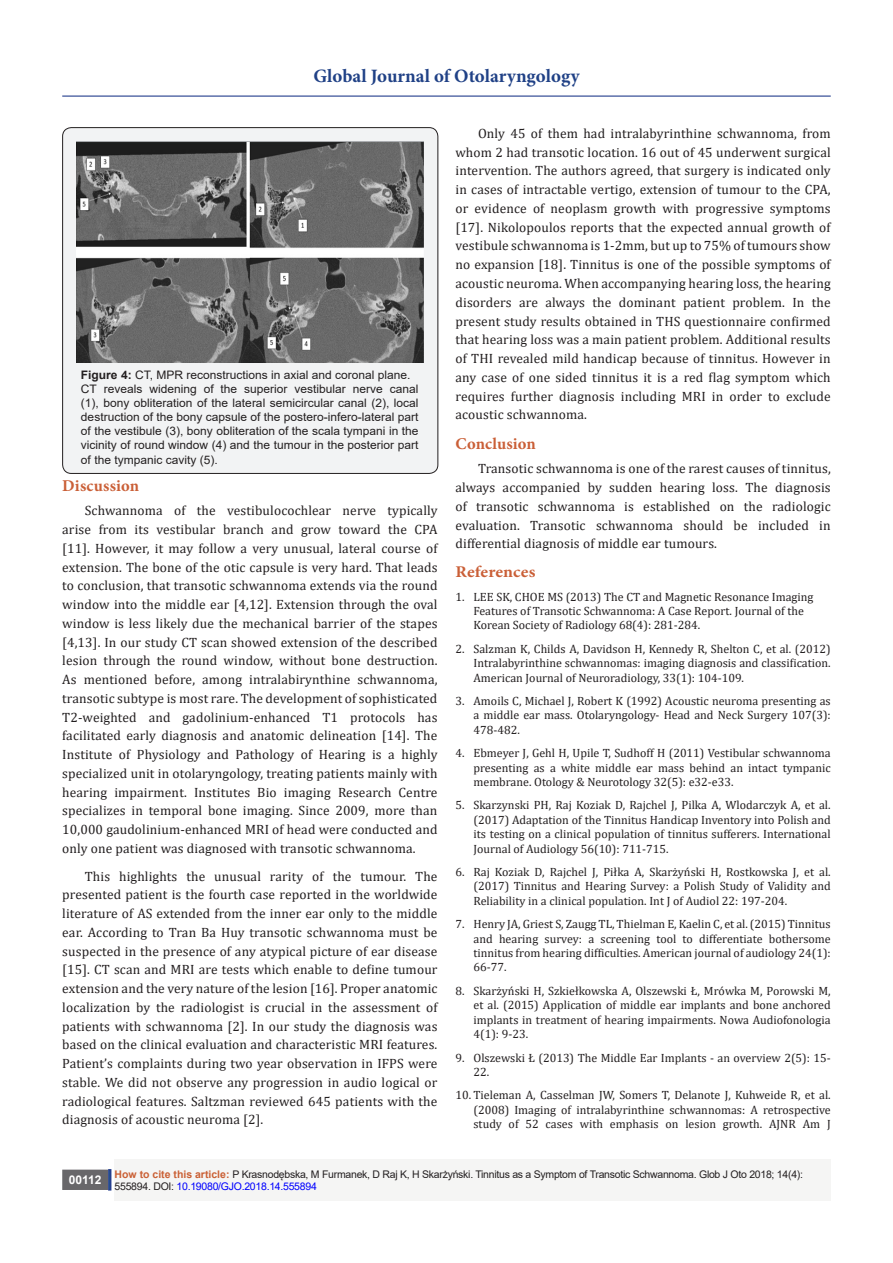
<style>
.page{position:relative;width:893px;height:1263px;background:#fff}
.page>*{position:absolute;margin:0;border:0;box-sizing:border-box;transform-origin:0 0}
.t1{font:700 18.9px "Minion Pro";color:#204186}
.No_Spacing{font:700 16.5px "Minion Pro";letter-spacing:.01em;color:#ca5f37}
.No_Spacing-2{font:700 16.35px "Minion Pro";letter-spacing:.005em;color:#ca5f37;scale:1.07 1}
.No_Spacing-3{font:13.5px/18.8px "Cambria";letter-spacing:.01em;color:#231f20;text-align:justify}
.t2{font:12px/14.4px "Cambria";color:#231f20;text-align:justify}
.t3{font:700 12px "Arial";color:#fff}
.t4{font:11.7px/14.1px "Arial";color:#231f20}
.t5{font:10.5px/12.6px "Arial";letter-spacing:-.025em;color:#231f20}
.s1{font-weight:700}
.s2{font-weight:700;color:#ca6035}
.s3{color:#00f}
</style>
<div class="page">
<div style="left:63px;top:1170px;width:44px;height:19px;background:#68676a"></div>
<div style="left:62px;top:1169px;width:46px;height:21px;border:2px solid #68676a"></div>
<div style="left:108px;top:1169px;width:3px;height:21px;background:#1c6d90;border:2px solid #253f8e"></div>
<hr style="left:62px;top:96px;width:769px;height:1px;background:#253f8e">
<div style="left:115px;top:1160px;width:716px;height:41px;background:#f5f5f4"></div>
<div style="left:63px;top:128px;width:375px;height:345px;background:#f2f3f4;border-radius:9px"></div>
<div style="left:62px;top:127px;width:376px;height:347px;border:1px solid #231f20;border-radius:9px"></div>
<img style="left:77px;top:141px;width:347px;height:221px">
<h1 class="t1" style="left:313px;top:63px;width:268px">Global Journal of Otolaryngology</h1>
<p class="t4" style="left:81px;top:368px;width:339px"><span class="s1">Figure 4:</span> CT, MPR reconstructions in axial and coronal plane.<br>CT reveals widening of the superior vestibular nerve canal (1), bony obliteration of the lateral semicircular canal (2), local destruction of the bony capsule of the postero-infero-lateral part of the vestibule (3), bony obliteration of the scala tympani in the vicinity of round window (4) and the tumour in the posterior part of the tympanic cavity (5).</p>
<p class="No_Spacing" style="left:62px;top:474px;width:78px">Discussion</p>
<p class="No_Spacing-3" style="left:62px;top:501px;width:377px;text-indent:22px">Schwannoma of the vestibulocochlear nerve typically arise from its vestibular branch and grow toward the CPA [11]. However, it may follow a very unusual, lateral course of extension. The bone of the otic capsule is very hard. That leads to conclusion, that transotic schwannoma extends via the round window into the middle ear [4,12]. Extension through the oval window is less likely due the mechanical barrier of the stapes [4,13]. In our study CT scan showed extension of the described lesion through the round window, without bone destruction.<br>As mentioned before, among intralabirynthine schwannoma, transotic subtype is most rare. The development of sophisticated T2-weighted and gadolinium-enhanced T1 protocols has facilitated early diagnosis and anatomic delineation [14]. The Institute of Physiology and Pathology of Hearing is a highly specialized unit in otolaryngology, treating patients mainly with hearing impairment. Institutes Bio imaging Research Centre specializes in temporal bone imaging. Since 2009, more than 10,000 gaudolinium-enhanced MRI of head were conducted and only one patient was diagnosed with transotic schwannoma.</p>
<p class="No_Spacing-3" style="left:62px;top:866px;width:377px;text-indent:22px">This highlights the unusual rarity of the tumour. The presented patient is the fourth case reported in the worldwide literature of AS extended from the inner ear only to the middle ear. According to Tran Ba Huy transotic schwannoma must be suspected in the presence of any atypical picture of ear disease [15]. CT scan and MRI are tests which enable to define tumour extension and the very nature of the lesion [16]. Proper anatomic localization by the radiologist is crucial in the assessment of patients with schwannoma [2]. In our study the diagnosis was based on the clinical evaluation and characteristic MRI features.<br>Patient’s complaints during two year observation in IFPS were stable. We did not observe any progression in audio logical or radiological features. Saltzman reviewed 645 patients with the diagnosis of acoustic neuroma [2].</p>
<p class="No_Spacing-3" style="left:455px;top:124px;width:377px;text-indent:22px">Only 45 of them had intralabyrinthine schwannoma, from whom 2 had transotic location. 16 out of 45 underwent surgical intervention. The authors agreed, that surgery is indicated only in cases of intractable vertigo, extension of tumour to the CPA, or evidence of neoplasm growth with progressive symptoms [17]. Nikolopoulos reports that the expected annual growth of vestibule schwannoma is 1-2mm, but up to 75% of tumours show no expansion [18]. Tinnitus is one of the possible symptoms of acoustic neuroma. When accompanying hearing loss, the hearing disorders are always the dominant patient problem. In the present study results obtained in THS questionnaire confirmed that hearing loss was a main patient problem. Additional results of THI revealed mild handicap because of tinnitus. However in any case of one sided tinnitus it is a red flag symptom which requires further diagnosis including MRI in order to exclude acoustic schwannoma.</p>
<p class="No_Spacing" style="left:455px;top:432px;width:82px">Conclusion</p>
<p class="No_Spacing-3" style="left:455px;top:459px;width:377px;text-indent:22px">Transotic schwannoma is one of the rarest causes of tinnitus, always accompanied by sudden hearing loss. The diagnosis of transotic schwannoma is established on the radiologic evaluation. Transotic schwannoma should be included in differential diagnosis of middle ear tumours.</p>
<p class="No_Spacing-2" style="left:455px;top:560px;width:76px">References</p>
<p class="t2" style="left:473px;top:589px;width:341px;text-align:left;text-indent:-18px">1. LEE SK, CHOE MS (2013) The CT and Magnetic Resonance Imaging<br>Features of Transotic Schwannoma: A Case Report. Journal of the<br>Korean Society of Radiology 68(4): 281-284.</p>
<p class="t2" style="left:473px;top:641px;width:359px;text-indent:-18px">2. Salzman K, Childs A, Davidson H, Kennedy R, Shelton C, et al. (2012)<br>Intralabyrinthine schwannomas: imaging diagnosis and classification.<br>American Journal of Neuroradiology, 33(1): 104-109.</p>
<p class="t2" style="left:473px;top:694px;width:359px;text-indent:-18px">3. Amoils C, Michael J, Robert K (1992) Acoustic neuroma presenting as a middle ear mass. Otolaryngology- Head and Neck Surgery 107(3):<br>478-482.</p>
<p class="t2" style="left:473px;top:746px;width:359px;text-indent:-18px">4. Ebmeyer J, Gehl H, Upile T, Sudhoff H (2011) Vestibular schwannoma presenting as a white middle ear mass behind an intact tympanic membrane. Otology &amp; Neurotology 32(5): e32-e33.</p>
<p class="t2" style="left:473px;top:798px;width:359px;text-indent:-18px">5. Skarzynski PH, Raj Koziak D, Rajchel J, Pilka A, Wlodarczyk A, et al. (2017) Adaptation of the Tinnitus Handicap Inventory into Polish and its testing on a clinical population of tinnitus sufferers. International Journal of Audiology 56(10): 711-715.</p>
<p class="t2" style="left:473px;top:865px;width:359px;text-indent:-18px">6. Raj Koziak D, Rajchel J, Piłka A, Skarżyński H, Rostkowska J, et al. (2017) Tinnitus and Hearing Survey: a Polish Study of Validity and Reliability in a clinical population. Int J of Audiol 22: 197-204.</p>
<p class="t2" style="left:473px;top:917px;width:359px;text-indent:-18px">7. Henry JA, Griest S, Zaugg TL, Thielman E, Kaelin C, et al. (2015) Tinnitus and hearing survey: a screening tool to differentiate bothersome tinnitus from hearing difficulties. American journal of audiology 24(1):<br>66-77.</p>
<p class="t2" style="left:473px;top:983px;width:359px;text-indent:-18px">8. Skarżyński H, Szkiełkowska A, Olszewski Ł, Mrówka M, Porowski M, et al. (2015) Application of middle ear implants and bone anchored implants in treatment of hearing impairments. Nowa Audiofonologia 4(1): 9-23.</p>
<p class="t2" style="left:473px;top:1050px;width:359px;text-indent:-18px">9. Olszewski Ł (2013) The Middle Ear Implants - an overview 2(5): 15-<br>22.</p>
<p class="t2" style="left:473px;top:1088px;width:359px;text-indent:-18px">10. Tieleman A, Casselman JW, Somers T, Delanote J, Kuhweide R, et al. (2008) Imaging of intralabyrinthine schwannomas: A retrospective study of 52 cases with emphasis on lesion growth. AJNR Am J</p>
<p class="t3" style="left:69px;top:1171px;width:34px">00112</p>
<p class="t5" style="left:115px;top:1168px;width:690px"><span class="s2">How to cite this article:</span> P Krasnodębska, M Furmanek, D Raj K, H Skarżyński. Tinnitus as a Symptom of Transotic Schwannoma. Glob J Oto 2018; 14(4):<br>555894. DOI: <span class="s3">10.19080/GJO.2018.14.555894</span></p>
</div>
